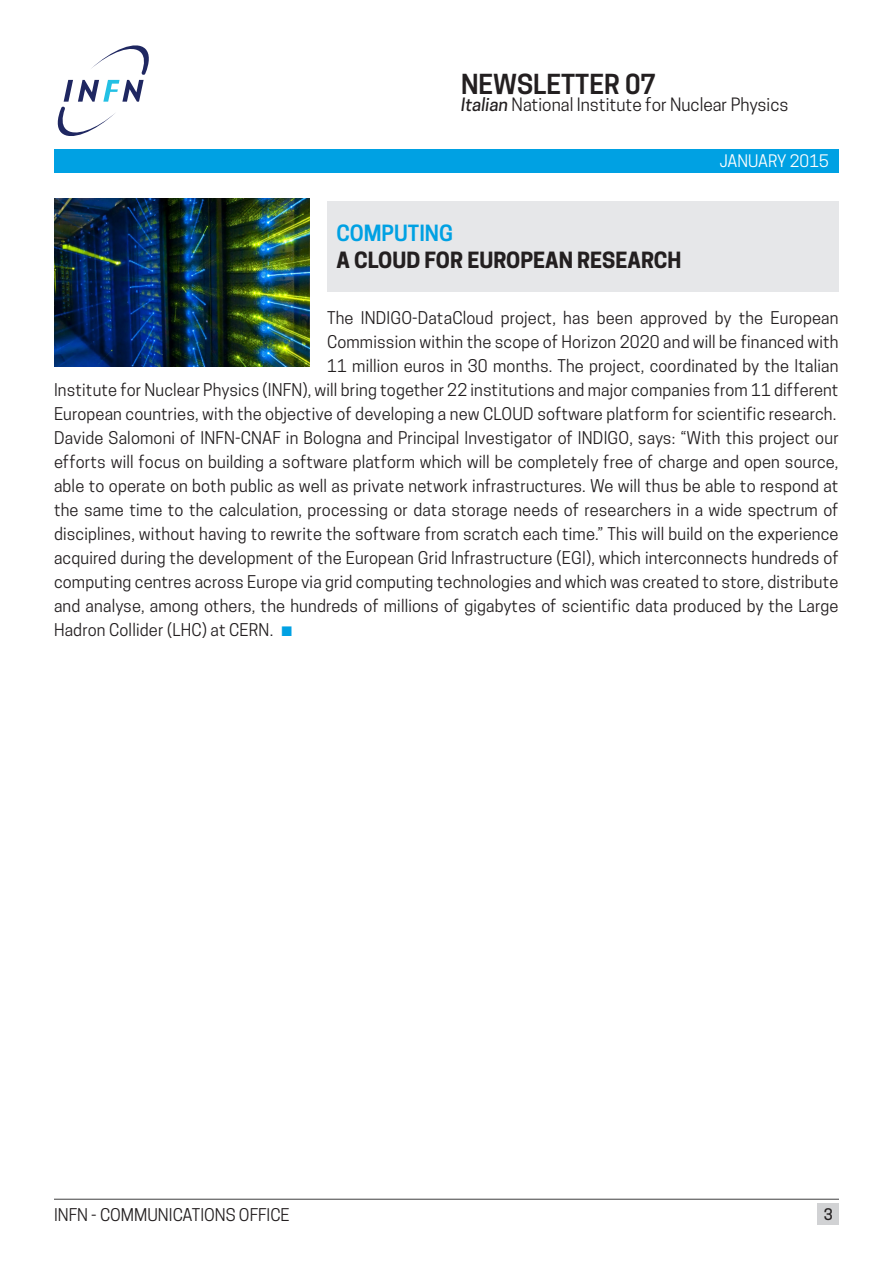
<style>
.page{position:relative;width:893px;height:1263px;background:#fff}
.page>*{position:absolute;margin:0;border:0;box-sizing:border-box;transform-origin:0 0}
.t1{font:600 25.95px "Cooper Hewitt";color:#231f20}
.t2{font:700 21px "Cooper Hewitt";color:#231f20}
.t3{font:600 21px "Cooper Hewitt";color:#00a1e3}
.t4{font:17.25px "Cooper Hewitt";color:#231f20}
.t5{font:16.5px/24px "Cooper Hewitt";letter-spacing:.01em;color:#231f20;text-align:right}
.t6{font:16.2px "Cooper Hewitt";color:#fff}
.t7{font:500 15px "Cooper Hewitt";color:#231f20}
.s1{font-weight:500;font-style:italic}
.s2{font-size:18px;color:#00a1e3}
</style>
<div class="page">
<hr style="left:54px;top:1199px;width:785px;height:1px;background:#3e3e3f">
<div style="left:818px;top:1203px;width:21px;height:22px;background:#d1d2d4"></div>
<div style="left:54px;top:149px;width:785px;height:23px;background:#00a1e3"></div>
<svg style="left:57px;top:45px;width:92px;height:91px"></svg>
<img style="left:54px;top:199px;width:255px;height:168px">
<div style="left:328px;top:201px;width:511px;height:91px;background:#e6e7e9"></div>
<p class="t1" style="left:461px;top:69px;width:197px">NEWSLETTER 07</p>
<p class="t4" style="left:461px;top:95px;width:329px"><span class="s1">Italian</span> National Institute for Nuclear Physics</p>
<p class="t3" style="left:336px;top:221px;width:118px">COMPUTING</p>
<p class="t2" style="left:336px;top:248px;width:347px">A CLOUD FOR EUROPEAN RESEARCH</p>
<p class="t6" style="left:720px;top:151px;width:111px">JANUARY 2015</p>
<p class="t5" style="left:54px;top:306px;width:786px">The INDIGO-DataCloud project, has been approved by the European<br>Commission within the scope of Horizon 2020 and will be financed with<br>11 million euros in 30 months. The project, coordinated by the Italian<br>Institute for Nuclear Physics (INFN), will bring together 22 institutions and major companies from 11 different European countries, with the objective of developing a new CLOUD software platform for scientific research.</p>
<p class="t5" style="left:54px;top:426px;width:786px;text-align:justify">Davide Salomoni of INFN-CNAF in Bologna and Principal Investigator of INDIGO, says: “With this project our efforts will focus on building a software platform which will be completely free of charge and open source, able to operate on both public as well as private network infrastructures. We will thus be able to respond at the same time to the calculation, processing or data storage needs of researchers in a wide spectrum of disciplines, without having to rewrite the software from scratch each time.” This will build on the experience acquired during the development of the European Grid Infrastructure (EGI), which interconnects hundreds of computing centres across Europe via grid computing technologies and which was created to store, distribute and analyse, among others, the hundreds of millions of gigabytes of scientific data produced by the Large Hadron Collider (LHC) at CERN. <span class="s2">▪</span></p>
<p class="t5" style="left:54px;top:1203px;width:237px">INFN - COMMUNICATIONS OFFICE</p>
<p class="t7" style="left:824px;top:1205px;width:10px">3</p>
</div>
